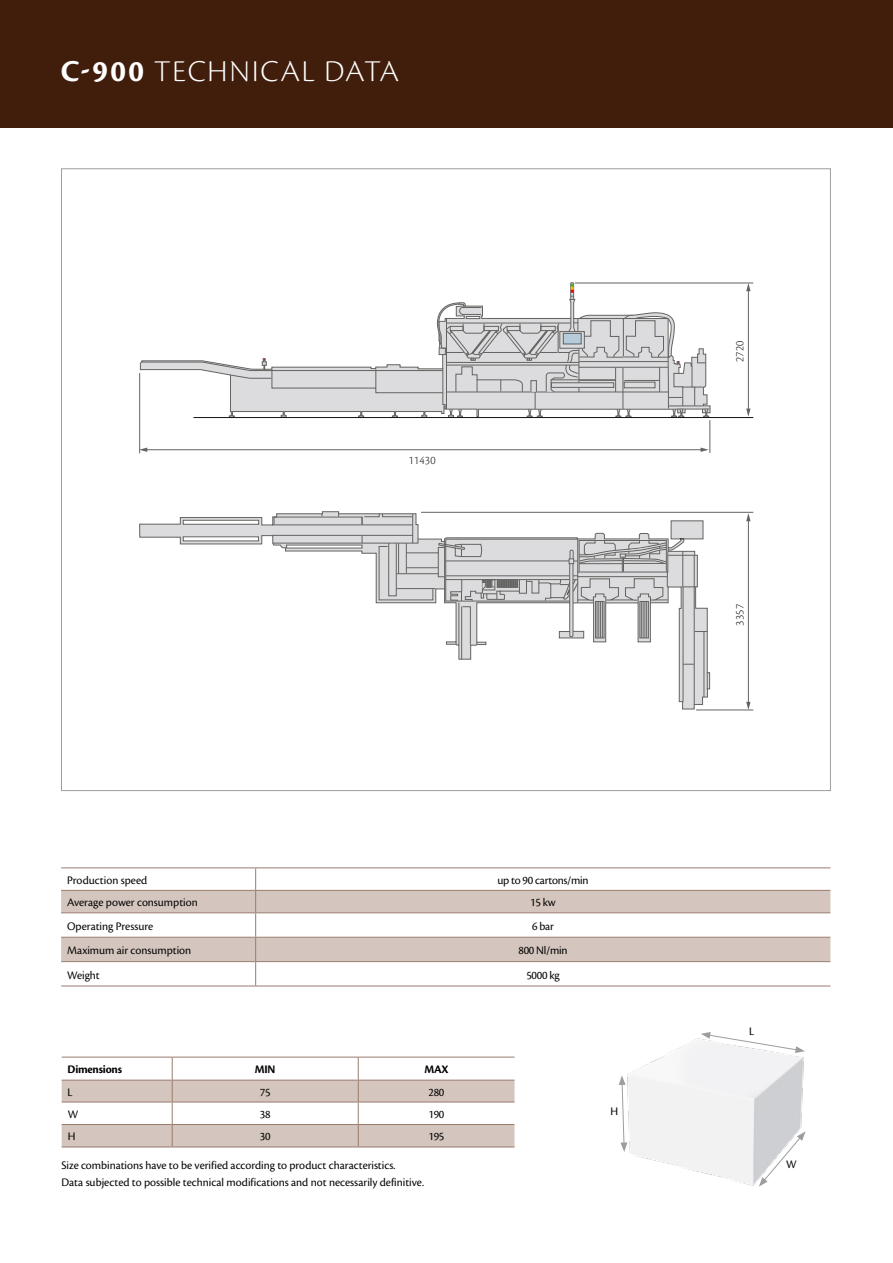
<style>
.page{position:relative;width:893px;height:1263px;background:#fff}
.page>*{position:absolute;margin:0;border:0;box-sizing:border-box;transform-origin:0 0}
.t1{font:31.5px "Cronos Pro Lt Subh";letter-spacing:.065em;color:#fff}
.t2{font:12px/16.5px "Cronos Pro Subh";color:#000}
.t3{font:12px "Cronos Pro Subh";letter-spacing:-.02em;color:#000}
.t4{font:12px "Cronos Pro Bold Subh";letter-spacing:-.02em;color:#000}
.t5{font:12px "Cronos Pro Lt Subh";letter-spacing:.02em;color:#131313}
.s1{font-family:"Cronos Pro Bold Subh"}
</style>
<div class="page">
<div style="left:0;top:0;width:893px;height:128px;background:#411e0b"></div>
<svg style="left:139px;top:511px;width:571px;height:198px"></svg>
<hr style="left:710px;top:420px;width:1px;height:33px;background:#636362">
<hr style="left:139px;top:373px;width:1px;height:80px;background:#636362">
<hr style="left:146px;top:449px;width:556px;height:1px;background:#636362">
<svg style="left:700px;top:448px;width:9px;height:4px"></svg>
<svg style="left:139px;top:448px;width:8px;height:4px"></svg>
<hr style="left:193px;top:417px;width:560px;height:1px;background:#131313">
<hr style="left:575px;top:283px;width:178px;height:1px;background:#636362">
<hr style="left:748px;top:290px;width:1px;height:120px;background:#636362">
<svg style="left:746px;top:408px;width:5px;height:9px"></svg>
<svg style="left:746px;top:283px;width:5px;height:8px"></svg>
<hr style="left:421px;top:512px;width:332px;height:1px;background:#636362">
<hr style="left:696px;top:710px;width:57px;height:1px;background:#636362">
<hr style="left:748px;top:520px;width:1px;height:183px;background:#636362">
<svg style="left:746px;top:702px;width:5px;height:8px"></svg>
<svg style="left:746px;top:513px;width:5px;height:8px"></svg>
<svg style="left:141px;top:284px;width:569px;height:133px"></svg>
<div style="left:563px;top:333px;width:18px;height:11px;background:#b7ccdb"></div>
<hr style="left:461px;top:606px;width:1px;height:53px;background:#636362">
<hr style="left:683px;top:587px;width:1px;height:115px;background:#636362">
<hr style="left:694px;top:555px;width:1px;height:149px;background:#636362">
<hr style="left:704px;top:632px;width:1px;height:65px;background:#636362">
<svg style="left:707px;top:673px;width:1px;height:16px"></svg>
<svg style="left:272px;top:513px;width:435px;height:132px"></svg>
<svg style="left:619px;top:1078px;width:2px;height:66px"></svg>
<img style="left:621px;top:1032px;width:185px;height:155px">
<div style="left:61px;top:891px;width:769px;height:21px;background:#d4c6be"></div>
<svg style="left:61px;top:913px;width:769px;height:73px"></svg>
<hr style="left:61px;top:867px;width:195px;height:1px;background:#997c6e">
<hr style="left:256px;top:867px;width:574px;height:1px;background:#997c6e">
<hr style="left:61px;top:890px;width:195px;height:1px;background:#997c6e">
<hr style="left:256px;top:890px;width:574px;height:1px;background:#997c6e">
<hr style="left:61px;top:912px;width:195px;height:1px;background:#997c6e">
<hr style="left:256px;top:912px;width:574px;height:1px;background:#997c6e">
<hr style="left:61px;top:937px;width:195px;height:1px;background:#997c6e">
<hr style="left:256px;top:937px;width:574px;height:1px;background:#997c6e">
<hr style="left:61px;top:961px;width:195px;height:1px;background:#997c6e">
<hr style="left:256px;top:961px;width:574px;height:1px;background:#997c6e">
<svg style="left:255px;top:868px;width:1px;height:118px"></svg>
<hr style="left:61px;top:986px;width:195px;height:1px;background:#997c6e">
<hr style="left:256px;top:986px;width:574px;height:1px;background:#997c6e">
<svg style="left:62px;top:1057px;width:452px;height:89px"></svg>
<hr style="left:62px;top:1146px;width:110px;height:1px;background:#997c6e">
<hr style="left:172px;top:1146px;width:186px;height:1px;background:#997c6e">
<hr style="left:358px;top:1146px;width:156px;height:1px;background:#997c6e">
<h1 class="t1" style="left:61px;top:54px;width:340px"><span class="s1">C-900</span> TECHNICAL DATA</h1>
<p class="t5" style="left:409px;top:453px;width:28px">11430</p>
<p class="t2" style="left:67px;top:872px;width:82px">Production speed</p>
<p class="t3" style="left:497px;top:873px;width:93px">up to 90 cartons/min</p>
<p class="t2" style="left:67px;top:894px;width:132px">Average power consumption</p>
<p class="t2" style="left:530px;top:894px;width:27px">15 kw</p>
<p class="t2" style="left:67px;top:918px;width:88px">Operating Pressure</p>
<p class="t2" style="left:532px;top:918px;width:23px">6 bar</p>
<p class="t2" style="left:67px;top:942px;width:126px">Maximum air consumption</p>
<p class="t2" style="left:518px;top:942px;width:51px">800 Nl/min</p>
<p class="t2" style="left:67px;top:966px;width:34px">Weight</p>
<p class="t2" style="left:526px;top:966px;width:35px">5000 kg</p>
<p class="t4" style="left:68px;top:1063px;width:56px">Dimensions</p>
<p class="t4" style="left:255px;top:1063px;width:22px">MIN</p>
<p class="t4" style="left:424px;top:1063px;width:26px">MAX</p>
<p class="t2" style="left:68px;top:1084px;width:7px">L</p>
<p class="t2" style="left:260px;top:1084px;width:12px">75</p>
<p class="t2" style="left:428px;top:1084px;width:17px">280</p>
<p class="t2" style="left:68px;top:1106px;width:12px">W</p>
<p class="t2" style="left:260px;top:1106px;width:12px">38</p>
<p class="t2" style="left:428px;top:1106px;width:17px">190</p>
<p class="t2" style="left:68px;top:1128px;width:9px">H</p>
<p class="t2" style="left:260px;top:1128px;width:12px">30</p>
<p class="t2" style="left:428px;top:1128px;width:17px">195</p>
<p class="t2" style="left:62px;top:1157px;width:364px">Size combinations have to be verified according to product characteristics.<br>Data subjected to possible technical modifications and not necessarily definitive.</p>
<p class="t2" style="left:610px;top:1103px;width:9px">H</p>
<p class="t5" style="left:733px;top:362px;width:23px;rotate:-90deg">2720</p>
<p class="t5" style="left:733px;top:626px;width:23px;rotate:-90deg">3357</p>
<p class="t2" style="left:749px;top:1023px;width:7px">L</p>
<p class="t2" style="left:786px;top:1156px;width:12px">W</p>
</div>
